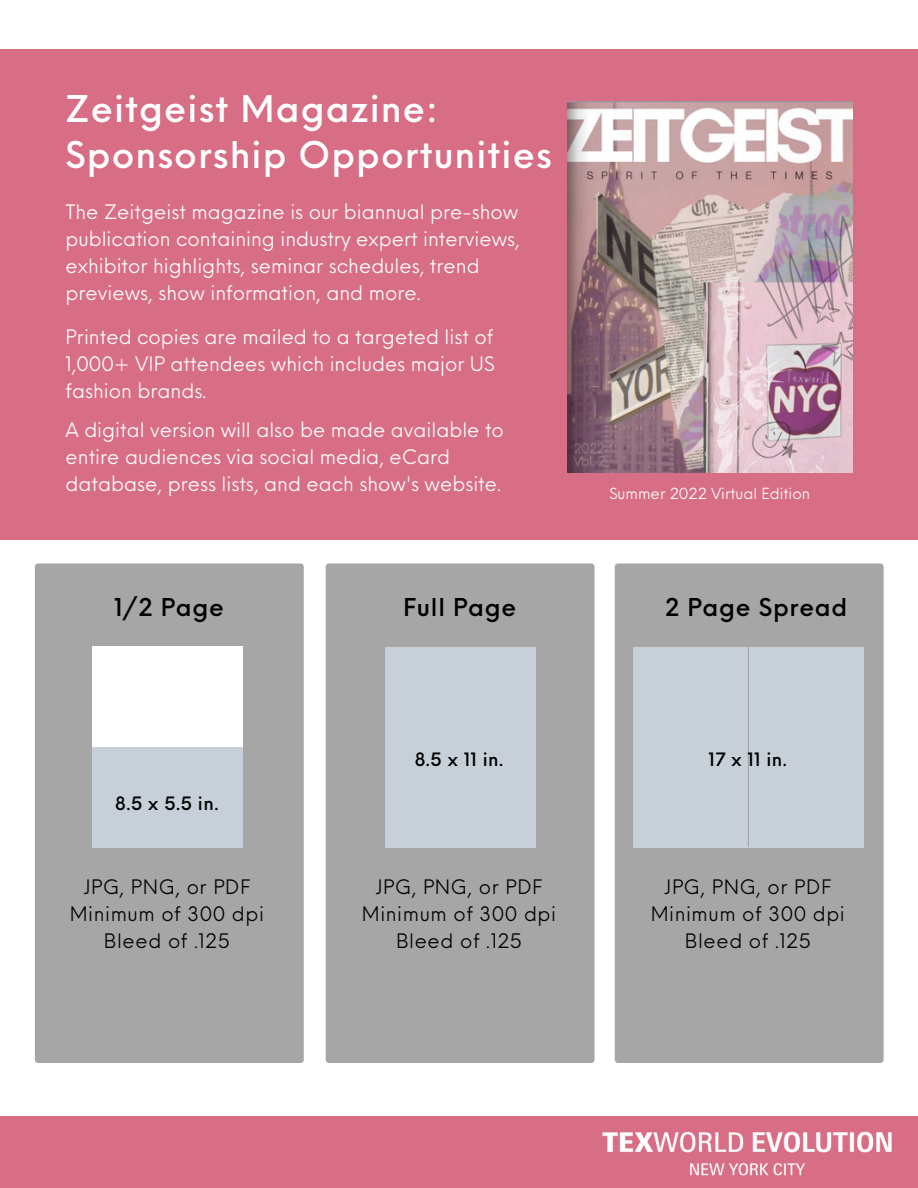
<style>
.page{position:relative;width:918px;height:1188px;background:#fff}
.page>*{position:absolute;margin:0;border:0;box-sizing:border-box;transform-origin:0 0}
.t1{font:500 36px/46.2px "Neue Einstellung";letter-spacing:.03em;color:#fff}
.t2{font:500 24px "Neue Einstellung";letter-spacing:.03em;color:#000}
.t3{font:19.5px/27px "Neue Einstellung";color:#fff}
.t4{font:19.5px/27px "Neue Einstellung";letter-spacing:.03em;color:#000;text-align:center}
.t5{font:500 18px "Neue Einstellung";letter-spacing:.03em;color:#000}
.t6{font:15px "Neue Einstellung";color:#fff}
</style>
<div class="page">
<div style="left:0;top:49px;width:918px;height:490px;background:#d76e85"></div>
<div style="left:326px;top:563px;width:269px;height:500px;background:#a6a6a6"></div>
<div style="left:615px;top:563px;width:269px;height:500px;background:#a6a6a6"></div>
<div style="left:35px;top:563px;width:269px;height:500px;background:#a6a6a6"></div>
<div style="left:92px;top:647px;width:151px;height:200px;background:#c7d0d8"></div>
<div style="left:92px;top:647px;width:151px;height:100px;background:#fff"></div>
<div style="left:385px;top:647px;width:150px;height:200px;background:#c7d0d8"></div>
<div style="left:634px;top:647px;width:230px;height:200px;background:#c7d0d8"></div>
<hr style="left:748px;top:648px;width:1px;height:199px;background:#000">
<img style="left:567px;top:102px;width:286px;height:371px">
<div style="left:0;top:1116px;width:918px;height:72px;background:#d76e85"></div>
<img style="left:602px;top:1131px;width:290px;height:45px">
<h1 class="t1" style="left:66px;top:83px;width:488px">Zeitgeist Magazine:<br>Sponsorship Opportunities</h1>
<p class="t3" style="left:66px;top:197px;width:456px">The Zeitgeist magazine is our biannual pre-show publication containing industry expert interviews, exhibitor highlights, seminar schedules, trend previews, show information, and more.</p>
<p class="t3" style="left:66px;top:322px;width:431px;text-align:justify">Printed copies are mailed to a targeted list of 1,000+ VIP attendees which includes major US fashion brands.</p>
<p class="t3" style="left:66px;top:415px;width:440px">A digital version will also be made available to entire audiences via social media, eCard database, press lists, and each show's website.</p>
<p class="t6" style="left:609px;top:481px;width:202px">Summer 2022 Virtual Edition</p>
<p class="t2" style="left:114px;top:586px;width:112px">1/2 Page</p>
<p class="t2" style="left:403px;top:586px;width:115px">Full Page</p>
<p class="t2" style="left:665px;top:586px;width:184px">2 Page Spread</p>
<p class="t5" style="left:115px;top:788px;width:105px">8.5 x 5.5 in.</p>
<p class="t5" style="left:415px;top:743px;width:90px">8.5 x 11 in.</p>
<p class="t5" style="left:709px;top:743px;width:80px">17 x 11 in.</p>
<p class="t4" style="left:70px;top:872px;width:196px">JPG, PNG, or PDF<br>Minimum of 300 dpi<br>Bleed of .125</p>
<p class="t4" style="left:362px;top:872px;width:196px">JPG, PNG, or PDF<br>Minimum of 300 dpi<br>Bleed of .125</p>
<p class="t4" style="left:651px;top:872px;width:196px">JPG, PNG, or PDF<br>Minimum of 300 dpi<br>Bleed of .125</p>
</div>
